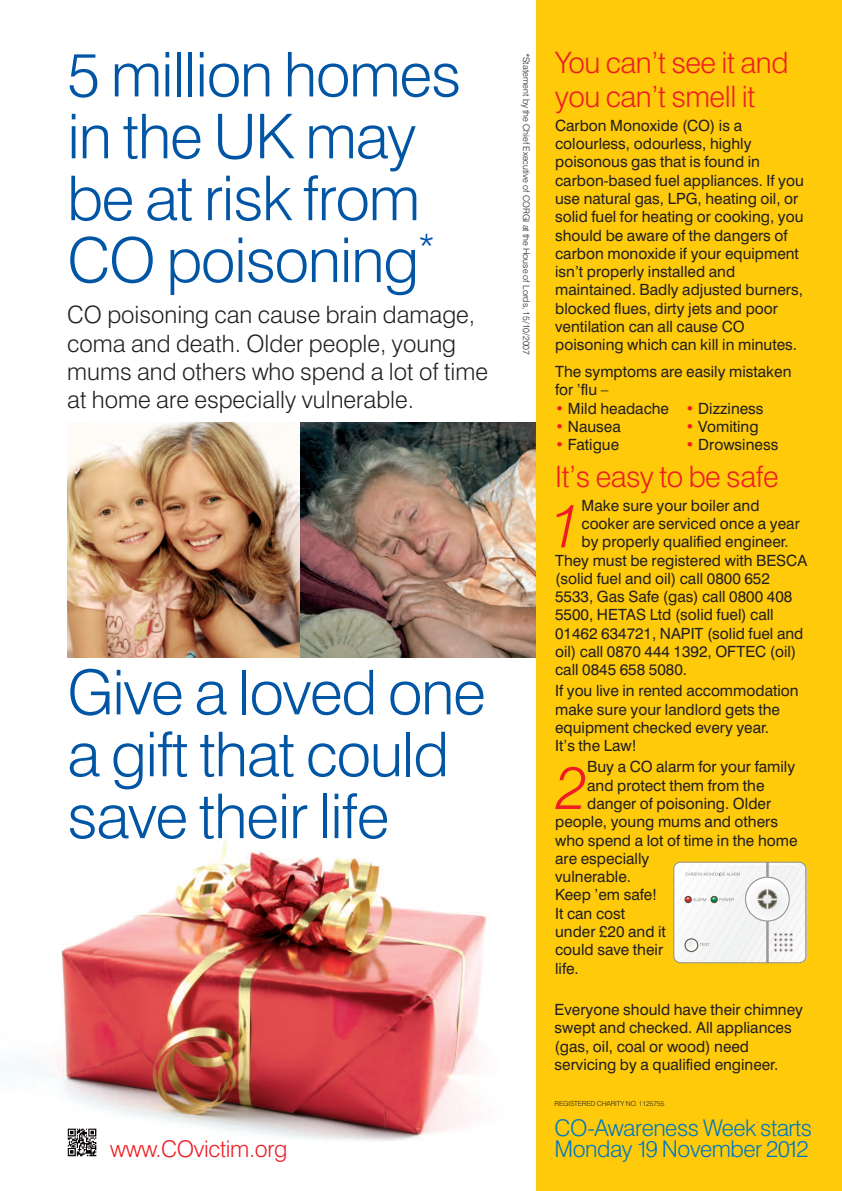
<style>
.page{position:relative;width:842px;height:1191px;background:#fff}
.page>*{position:absolute;margin:0;border:0;box-sizing:border-box;transform-origin:0 0}
.t1{font:300 61.9px/61.9px "Swiss 721 BT";letter-spacing:-.02em;color:#0155a5}
.t2{font:italic 300 60.3px "Swiss 721 BT";color:#ee1d23}
.t3{font:300 29.5px/33.7px "Swiss 721 BT";letter-spacing:-.015em;color:#ee1d23}
.t4{font:300 23.9px/28.1px "Swiss 721 BT";color:#231f20}
.t5{font:300 23px/21px "Swiss 721 BT";letter-spacing:-.02em;color:#0078c0}
.t6{font:300 23px "Swiss 721 BT";letter-spacing:-.015em;color:#ee1d23}
.t7{font:15.5px/18.3px "Swiss 721 BT";color:#231f20}
.t8{font:300 9px "Swiss 721 BT";color:#231f20}
.t9{font:300 7px "Swiss 721 BT";letter-spacing:-.01em;color:#231f20}
.s1{color:#ee1d23}
</style>
<div class="page">
<img style="left:299px;top:422px;width:237px;height:235px">
<img style="left:67px;top:422px;width:232px;height:235px">
<img style="left:0;top:837px;width:487px;height:304px">
<div style="left:536px;top:0;width:306px;height:1191px;background:#feca0a"></div>
<svg style="left:674px;top:862px;width:132px;height:100px;background:#edecec"></svg>
<img style="left:63px;top:1123px;width:38px;height:34px">
<h1 class="t1" style="left:67px;top:50px;width:396px">5 million homes in the UK may be at risk from<br>CO poisoning<sup>*</sup></h1>
<h3 class="t4" style="left:67px;top:303px;width:422px">CO poisoning can cause brain damage, coma and death. Older people, young mums and others who spend a lot of time at home are especially vulnerable.</h3>
<h1 class="t1" style="left:67px;top:667px;width:420px">Give a loved one a gift that could save their life</h1>
<h3 class="t6" style="left:110px;top:1140px;width:179px">www.COvictim.org</h3>
<p class="t8" style="left:530px;top:52px;width:304px;rotate:90deg">*Statement by the Chief Executive of CORGI at the House of Lords, 15/10/2007</p>
<h3 class="t3" style="left:555px;top:49px;width:235px">You can’t see it and you can’t smell it</h3>
<p class="t7" style="left:555px;top:118px;width:250px">Carbon Monoxide (CO) is a colourless, odourless, highly poisonous gas that is found in carbon-based fuel appliances. If you use natural gas, LPG, heating oil, or solid fuel for heating or cooking, you should be aware of the dangers of carbon monoxide if your equipment isn’t properly installed and maintained. Badly adjusted burners, blocked flues, dirty jets and poor ventilation can all cause CO poisoning which can kill in minutes.</p>
<p class="t7" style="left:555px;top:364px;width:238px">The symptoms are easily mistaken for ’flu –</p>
<p class="t7" style="left:555px;top:400px;width:210px"><span class="s1">•</span> Mild headache <span class="s1">•</span> Dizziness</p>
<p class="t7" style="left:555px;top:419px;width:67px"><span class="s1">•</span> Nausea</p>
<p class="t7" style="left:685px;top:419px;width:74px"><span class="s1">•</span> Vomiting</p>
<p class="t7" style="left:555px;top:437px;width:66px"><span class="s1">•</span> Fatigue</p>
<p class="t7" style="left:685px;top:437px;width:94px"><span class="s1">•</span> Drowsiness</p>
<h3 class="t3" style="left:555px;top:462px;width:225px">It’s easy to be safe</h3>
<h2 class="t2" style="left:549px;top:504px;width:34px">1</h2>
<p class="t7" style="left:581px;top:497px;width:180px">Make sure your boiler and</p>
<p class="t7" style="left:581px;top:516px;width:220px">cooker are serviced once a year</p>
<p class="t7" style="left:581px;top:534px;width:209px">by properly qualified engineer.</p>
<p class="t7" style="left:555px;top:552px;width:253px">They must be registered with BESCA</p>
<p class="t7" style="left:555px;top:571px;width:216px">(solid fuel and oil) call 0800 652</p>
<p class="t7" style="left:555px;top:589px;width:239px">5533, Gas Safe (gas) call 0800 408</p>
<p class="t7" style="left:555px;top:607px;width:220px">5500, HETAS Ltd (solid fuel) call</p>
<p class="t7" style="left:555px;top:625px;width:250px">01462 634721, NAPIT (solid fuel and</p>
<p class="t7" style="left:555px;top:644px;width:243px">oil) call 0870 444 1392, OFTEC (oil)</p>
<p class="t7" style="left:555px;top:662px;width:133px">call 0845 658 5080.</p>
<p class="t7" style="left:555px;top:683px;width:245px">If you live in rented accommodation make sure your landlord gets the equipment checked every year.<br>It’s the Law!</p>
<h2 class="t2" style="left:555px;top:765px;width:34px">2</h2>
<p class="t7" style="left:587px;top:759px;width:210px">Buy a CO alarm for your family</p>
<p class="t7" style="left:587px;top:777px;width:179px">and protect them from the</p>
<p class="t7" style="left:587px;top:796px;width:186px">danger of poisoning. Older</p>
<p class="t7" style="left:555px;top:814px;width:224px">people, young mums and others</p>
<p class="t7" style="left:555px;top:832px;width:244px">who spend a lot of time in the home</p>
<p class="t7" style="left:555px;top:850px;width:96px">are especially</p>
<p class="t7" style="left:555px;top:869px;width:77px">vulnerable.</p>
<p class="t7" style="left:555px;top:887px;width:104px">Keep ’em safe!</p>
<p class="t7" style="left:555px;top:905px;width:71px">It can cost</p>
<p class="t7" style="left:555px;top:924px;width:112px">under £20 and it</p>
<p class="t7" style="left:555px;top:942px;width:109px">could save their</p>
<p class="t7" style="left:555px;top:960px;width:25px">life.</p>
<p class="t7" style="left:555px;top:1001px;width:250px">Everyone should have their chimney swept and checked. All appliances (gas, oil, coal or wood) need servicing by a qualified engineer.</p>
<p class="t9" style="left:555px;top:1101px;width:111px">REGISTERED CHARITY NO. 1125755</p>
<h3 class="t5" style="left:555px;top:1119px;width:259px">CO-Awareness Week starts<br>Monday 19 November 2012</h3>
</div>
